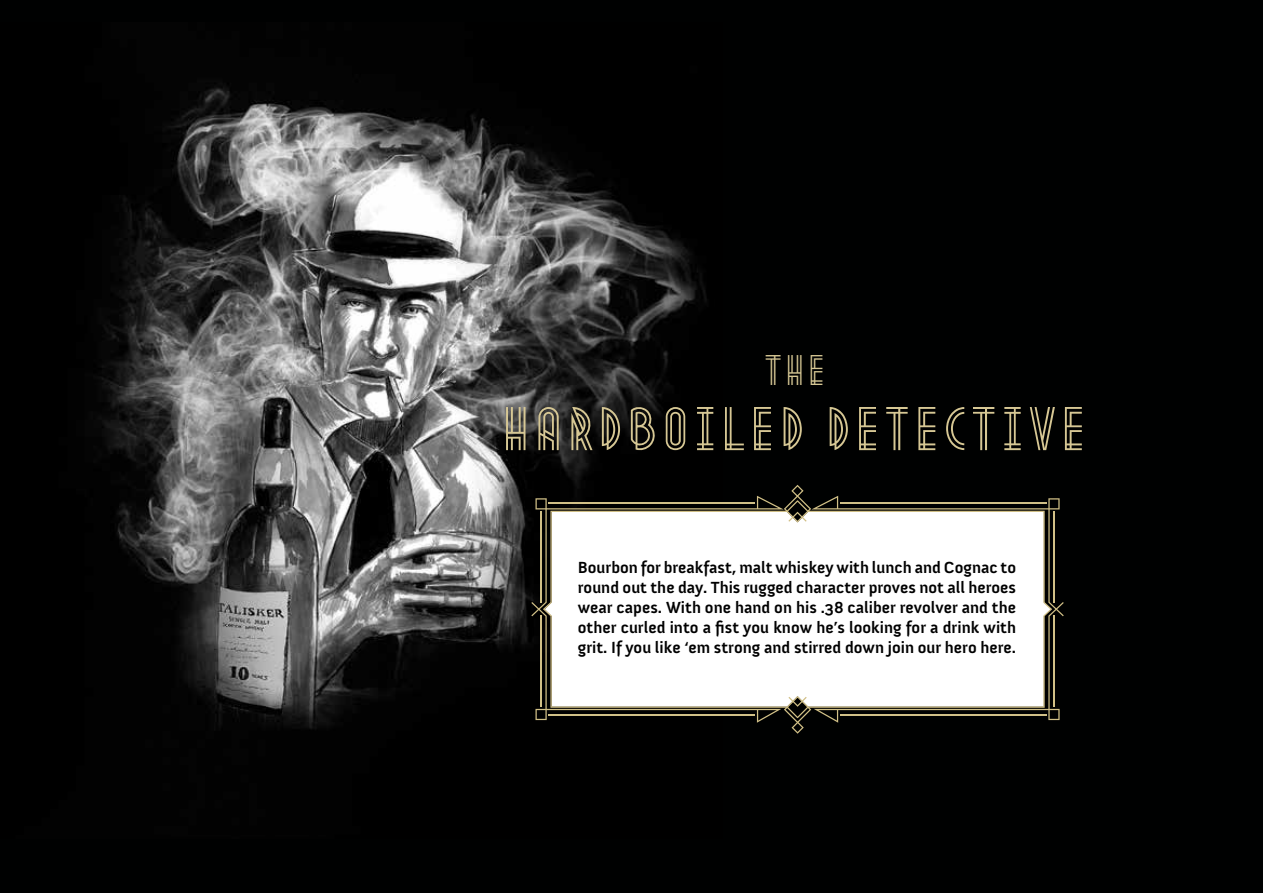
<style>
.page{position:relative;width:1263px;height:893px;background:#000101}
.page>*{position:absolute;margin:0;border:0;box-sizing:border-box;transform-origin:0 0}
.t1{font:54px "Metropolis 1920";letter-spacing:.1em;color:#d6c794}
.t2{font:37.5px "Metropolis 1920";color:#d6c794}
.t3{font:700 16.5px/19.8px "Anivers";color:#000;text-align:justify}
</style>
<div class="page">
<img style="left:97px;top:82px;width:610px;height:648px">
<svg style="left:531px;top:485px;width:533px;height:249px"></svg>
<svg style="left:543px;top:500px;width:509px;height:218px;background:#e5e4e1"></svg>
<h2 class="t2" style="left:767px;top:340px;width:61px">THE</h2>
<h1 class="t1" style="left:506px;top:384px;width:584px">HARDBOILED DETECTIVE</h1>
<p class="t3" style="left:578px;top:558px;width:440px">Bourbon for breakfast, malt whiskey with lunch and Cognac to round out the day. This rugged character proves not all heroes wear capes. With one hand on his .38 caliber revolver and the other curled into a fist you know he’s looking for a drink with grit. If you like ‘em strong and stirred down join our hero here.</p>
</div>
